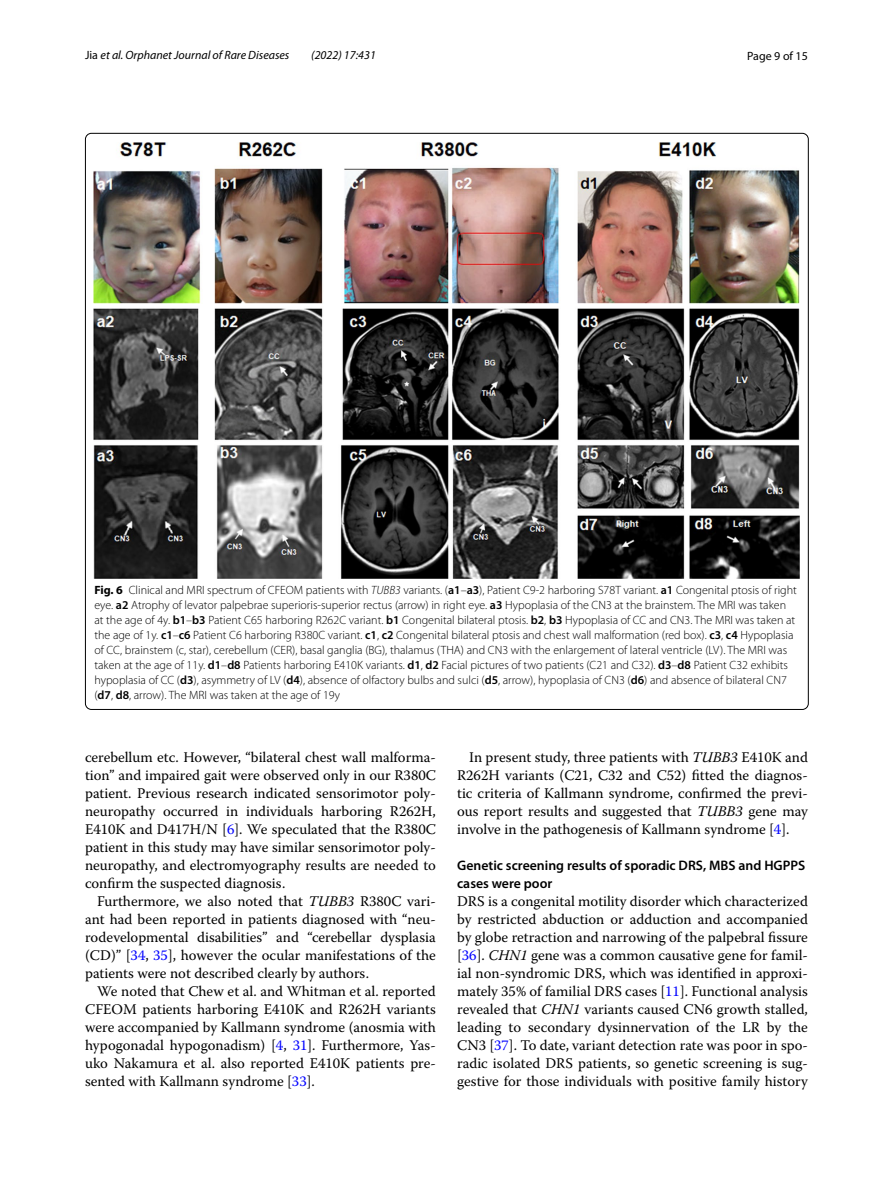
<style>
.page{position:relative;width:893px;height:1187px;background:#fff}
.page>*{position:absolute;margin:0;border:0;box-sizing:border-box;transform-origin:0 0}
.t1{font:14.7px/18px "Warnock Pro";color:#000;text-align:justify}
.t2{font:600 13.8px/18px "Myriad Pro";color:#000}
.t3{font:300 12px/15px "Myriad Pro";color:#000}
.t4{font:italic 12px "Myriad Pro";color:#000}
.t5{font:12px "Myriad Pro";color:#000}
.s1{font-style:normal}
.s2{font-weight:700}
.s3{font-style:italic}
.s4{font-weight:600}
.s5{color:#00f}
</style>
<div class="page">
<img style="left:94px;top:142px;width:706px;height:437px">
<p class="t4" style="left:85px;top:48px;width:206px"><span class="s1">Jia</span> et al. Orphanet Journal of Rare Diseases</p>
<p class="t4" style="left:311px;top:48px;width:66px">(2022) 17:431</p>
<p class="t5" style="left:747px;top:48px;width:62px">Page 9 of 15</p>
<p class="t3" style="left:94px;top:582px;width:704px"><span class="s2">Fig. 6</span> Clinical and MRI spectrum of CFEOM patients with <span class="s3">TUBB3</span> variants. (<span class="s4">a1</span>–<span class="s4">a3</span>), Patient C9-2 harboring S78T variant. <span class="s4">a1</span> Congenital ptosis of right eye. <span class="s4">a2</span> Atrophy of levator palpebrae superioris-superior rectus (arrow) in right eye. <span class="s4">a3</span> Hypoplasia of the CN3 at the brainstem. The MRI was taken at the age of 4y. <span class="s4">b1</span>–<span class="s4">b3</span> Patient C65 harboring R262C variant. <span class="s4">b1</span> Congenital bilateral ptosis. <span class="s4">b2</span>, <span class="s4">b3</span> Hypoplasia of CC and CN3. The MRI was taken at the age of 1y. <span class="s4">c1</span>–<span class="s4">c6</span> Patient C6 harboring R380C variant. <span class="s4">c1</span>, <span class="s4">c2</span> Congenital bilateral ptosis and chest wall malformation (red box). <span class="s4">c3</span>, <span class="s4">c4</span> Hypoplasia of CC, brainstem (c, star), cerebellum (CER), basal ganglia (BG), thalamus (THA) and CN3 with the enlargement of lateral ventricle (LV). The MRI was taken at the age of 11y. <span class="s4">d1</span>–<span class="s4">d8</span> Patients harboring E410K variants. <span class="s4">d1</span>, <span class="s4">d2</span> Facial pictures of two patients (C21 and C32). <span class="s4">d3</span>–<span class="s4">d8</span> Patient C32 exhibits hypoplasia of CC (<span class="s4">d3</span>), asymmetry of LV (<span class="s4">d4</span>), absence of olfactory bulbs and sulci (<span class="s4">d5</span>, arrow), hypoplasia of CN3 (<span class="s4">d6</span>) and absence of bilateral CN7 (<span class="s4">d7</span>, <span class="s4">d8</span>, arrow). The MRI was taken at the age of 19y</p>
<p class="t1" style="left:85px;top:747px;width:352px">cerebellum etc. However, “bilateral chest wall malforma&shy;tion” and impaired gait were observed only in our R380C patient. Previous research indicated sensorimotor poly&shy;neuropathy occurred in individuals harboring R262H, E410K and D417H/N [<span class="s5">6</span>]. We speculated that the R380C patient in this study may have similar sensorimotor poly&shy;neuropathy, and electromyography results are needed to confirm the suspected diagnosis.</p>
<p class="t1" style="left:85px;top:891px;width:352px;text-indent:12px">Furthermore, we also noted that <span class="s3">TUBB3</span> R380C vari&shy;ant had been reported in patients diagnosed with “neu&shy;rodevelopmental disabilities” and “cerebellar dysplasia (CD)” [<span class="s5">34</span>, <span class="s5">35</span>], however the ocular manifestations of the patients were not described clearly by authors.</p>
<p class="t1" style="left:85px;top:981px;width:352px;text-indent:12px">We noted that Chew et al. and Whitman et al. reported CFEOM patients harboring E410K and R262H variants were accompanied by Kallmann syndrome (anosmia with hypogonadal hypogonadism) [<span class="s5">4</span>, <span class="s5">31</span>]. Furthermore, Yas&shy;uko Nakamura et al. also reported E410K patients pre&shy;sented with Kallmann syndrome [<span class="s5">33</span>].</p>
<p class="t1" style="left:457px;top:747px;width:352px;text-indent:12px">In present study, three patients with <span class="s3">TUBB3</span> E410K and R262H variants (C21, C32 and C52) fitted the diagnos&shy;tic criteria of Kallmann syndrome, confirmed the previ&shy;ous report results and suggested that <span class="s3">TUBB3</span> gene may involve in the pathogenesis of Kallmann syndrome [<span class="s5">4</span>].</p>
<p class="t2" style="left:457px;top:856px;width:350px">Genetic screening results of sporadic DRS, MBS and HGPPS cases were poor</p>
<p class="t1" style="left:457px;top:891px;width:352px">DRS is a congenital motility disorder which characterized by restricted abduction or adduction and accompanied by globe retraction and narrowing of the palpebral fissure [<span class="s5">36</span>]. <span class="s3">CHN1</span> gene was a common causative gene for famil&shy;ial non-syndromic DRS, which was identified in approxi&shy;mately 35% of familial DRS cases [<span class="s5">11</span>]. Functional analysis revealed that <span class="s3">CHN1</span> variants caused CN6 growth stalled, leading to secondary dysinnervation of the LR by the CN3 [<span class="s5">37</span>]. To date, variant detection rate was poor in spo&shy;radic isolated DRS patients, so genetic screening is sug&shy;gestive for those individuals with positive family history</p>
</div>
